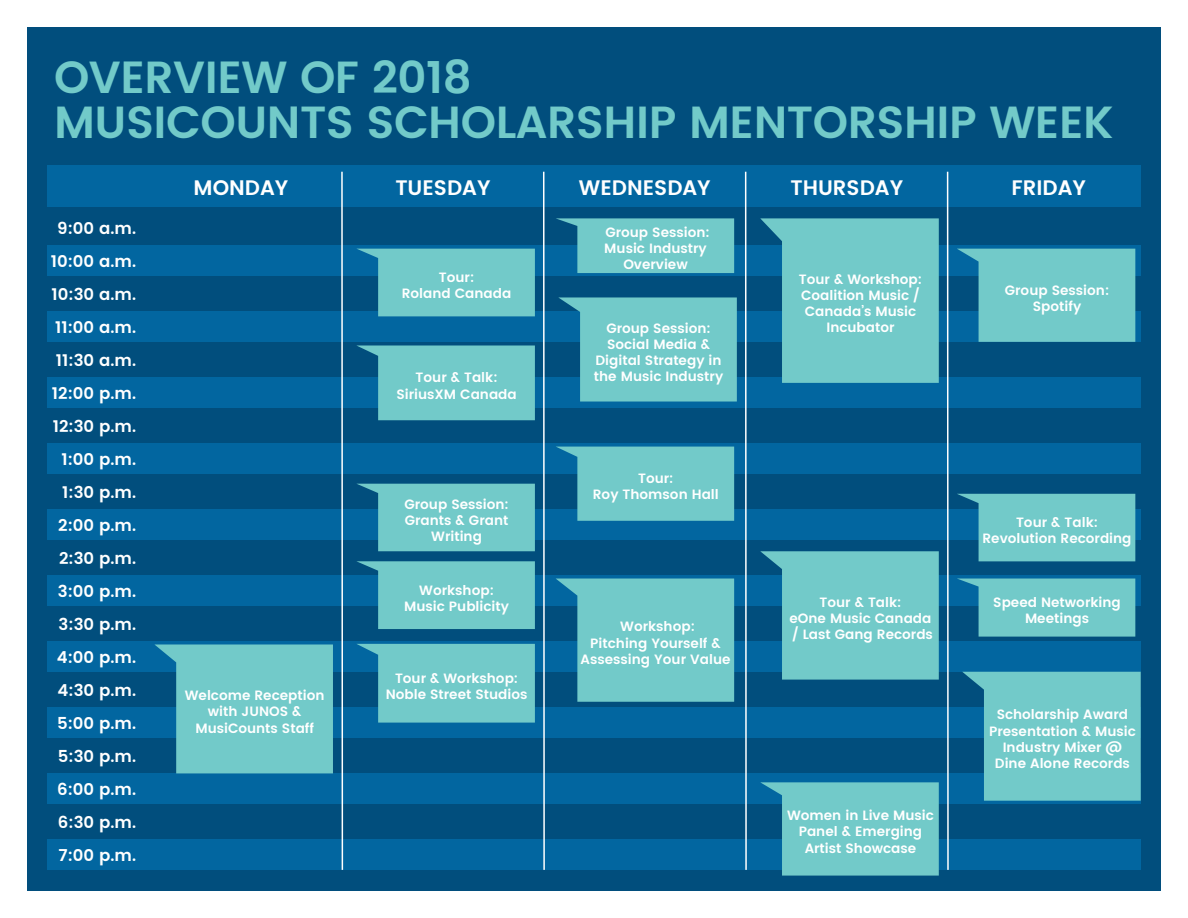
<style>
.page{position:relative;width:1188px;height:918px;background:#fff}
.page>*{position:absolute;margin:0;border:0;box-sizing:border-box;transform-origin:0 0}
.t1{font:600 45px "Poppins";letter-spacing:-.01em;color:#72cac9}
.t2{font:600 21px "Poppins";color:#fff}
.t3{font:600 16.5px "Poppins";color:#fff}
.t4{font:600 13.5px/16.2px "Poppins";color:#fff;text-align:center}
</style>
<div class="page">
<div style="left:27px;top:27px;width:1134px;height:864px;background:#014e7d"></div>
<div style="left:47px;top:246px;width:1094px;height:30px;background:#0266a0"></div>
<div style="left:47px;top:312px;width:1094px;height:30px;background:#0266a0"></div>
<div style="left:47px;top:378px;width:1094px;height:30px;background:#0266a0"></div>
<div style="left:47px;top:444px;width:1094px;height:30px;background:#0266a0"></div>
<div style="left:47px;top:510px;width:1094px;height:30px;background:#0266a0"></div>
<div style="left:47px;top:576px;width:1094px;height:30px;background:#0266a0"></div>
<div style="left:47px;top:641px;width:1094px;height:31px;background:#0266a0"></div>
<div style="left:47px;top:707px;width:1094px;height:31px;background:#0266a0"></div>
<div style="left:47px;top:773px;width:1094px;height:31px;background:#0266a0"></div>
<div style="left:47px;top:839px;width:1094px;height:31px;background:#0266a0"></div>
<div style="left:47px;top:166px;width:1094px;height:41px;background:#0266a0"></div>
<svg style="left:154px;top:644px;width:179px;height:129px;background:#64bcc1"></svg>
<svg style="left:356px;top:249px;width:179px;height:67px;background:#64bcc1"></svg>
<svg style="left:356px;top:346px;width:179px;height:74px;background:#64bcc1"></svg>
<svg style="left:356px;top:484px;width:179px;height:67px;background:#64bcc2"></svg>
<svg style="left:356px;top:561px;width:179px;height:68px;background:#64bcc1"></svg>
<svg style="left:357px;top:644px;width:178px;height:79px;background:#64bdc2"></svg>
<svg style="left:556px;top:218px;width:178px;height:55px;background:#64bcc1"></svg>
<svg style="left:558px;top:297px;width:179px;height:105px;background:#64bcc2"></svg>
<svg style="left:556px;top:447px;width:178px;height:74px;background:#65bdc2"></svg>
<svg style="left:556px;top:579px;width:178px;height:123px;background:#65bdc2"></svg>
<svg style="left:760px;top:218px;width:179px;height:165px;background:#64bcc1"></svg>
<svg style="left:760px;top:551px;width:179px;height:129px;background:#64bcc1"></svg>
<svg style="left:760px;top:782px;width:179px;height:94px;background:#64bcc1"></svg>
<svg style="left:957px;top:249px;width:178px;height:93px;background:#64bdc2"></svg>
<svg style="left:957px;top:494px;width:178px;height:67px;background:#65bdc2"></svg>
<svg style="left:958px;top:579px;width:177px;height:58px;background:#65bcc1"></svg>
<svg style="left:962px;top:672px;width:179px;height:129px;background:#64bcc2"></svg>
<hr style="left:341px;top:172px;width:2px;height:698px;background:#fff">
<hr style="left:543px;top:172px;width:2px;height:698px;background:#fff">
<hr style="left:745px;top:172px;width:2px;height:698px;background:#fff">
<hr style="left:947px;top:172px;width:2px;height:698px;background:#fff">
<p class="t1" style="left:54px;top:43px;width:419px">OVERVIEW OF 2018</p>
<p class="t1" style="left:54px;top:88px;width:1061px">MUSICOUNTS SCHOLARSHIP MENTORSHIP WEEK</p>
<p class="t3" style="left:57px;top:216px;width:80px">9:00 a.m.</p>
<p class="t3" style="left:51px;top:249px;width:87px">10:00 a.m.</p>
<p class="t3" style="left:52px;top:282px;width:86px">10:30 a.m.</p>
<p class="t3" style="left:55px;top:315px;width:82px">11:00 a.m.</p>
<p class="t3" style="left:56px;top:348px;width:82px">11:30 a.m.</p>
<p class="t3" style="left:52px;top:381px;width:86px">12:00 p.m.</p>
<p class="t3" style="left:53px;top:414px;width:85px">12:30 p.m.</p>
<p class="t3" style="left:61px;top:447px;width:76px">1:00 p.m.</p>
<p class="t3" style="left:62px;top:480px;width:75px">1:30 p.m.</p>
<p class="t3" style="left:58px;top:513px;width:79px">2:00 p.m.</p>
<p class="t3" style="left:59px;top:546px;width:79px">2:30 p.m.</p>
<p class="t3" style="left:58px;top:579px;width:80px">3:00 p.m.</p>
<p class="t3" style="left:59px;top:612px;width:79px">3:30 p.m.</p>
<p class="t3" style="left:57px;top:645px;width:81px">4:00 p.m.</p>
<p class="t3" style="left:58px;top:678px;width:80px">4:30 p.m.</p>
<p class="t3" style="left:57px;top:711px;width:80px">5:00 p.m.</p>
<p class="t3" style="left:58px;top:744px;width:80px">5:30 p.m.</p>
<p class="t3" style="left:57px;top:777px;width:80px">6:00 p.m.</p>
<p class="t3" style="left:58px;top:810px;width:80px">6:30 p.m.</p>
<p class="t3" style="left:58px;top:843px;width:79px">7:00 p.m.</p>
<p class="t2" style="left:194px;top:172px;width:96px">MONDAY</p>
<p class="t2" style="left:395px;top:172px;width:97px">TUESDAY</p>
<p class="t2" style="left:579px;top:172px;width:133px">WEDNESDAY</p>
<p class="t2" style="left:790px;top:172px;width:114px">THURSDAY</p>
<p class="t2" style="left:1011px;top:172px;width:76px">FRIDAY</p>
<p class="t4" style="left:185px;top:688px;width:141px">Welcome Reception with JUNOS &amp;<br>MusiCounts Staff</p>
<p class="t4" style="left:439px;top:270px;width:37px">Tour:</p>
<p class="t4" style="left:402px;top:286px;width:111px">Roland Canada</p>
<p class="t4" style="left:416px;top:370px;width:83px">Tour &amp; Talk:</p>
<p class="t4" style="left:396px;top:386px;width:122px">SiriusXM Canada</p>
<p class="t4" style="left:404px;top:496px;width:106px">Group Session:</p>
<p class="t4" style="left:405px;top:513px;width:105px">Grants &amp; Grant<br>Writing</p>
<p class="t4" style="left:419px;top:582px;width:76px">Workshop:</p>
<p class="t4" style="left:404px;top:598px;width:106px">Music Publicity</p>
<p class="t4" style="left:386px;top:670px;width:143px">Tour &amp; Workshop:<br>Noble Street Studios</p>
<p class="t4" style="left:605px;top:225px;width:106px">Group Session:</p>
<p class="t4" style="left:604px;top:241px;width:104px">Music Industry<br>Overview</p>
<p class="t4" style="left:606px;top:320px;width:106px">Group Session:</p>
<p class="t4" style="left:607px;top:337px;width:104px">Social Media &amp;</p>
<p class="t4" style="left:595px;top:353px;width:128px">Digital Strategy in</p>
<p class="t4" style="left:594px;top:369px;width:131px">the Music Industry</p>
<p class="t4" style="left:638px;top:471px;width:37px">Tour:</p>
<p class="t4" style="left:593px;top:487px;width:127px">Roy Thomson Hall</p>
<p class="t4" style="left:620px;top:619px;width:76px">Workshop:</p>
<p class="t4" style="left:581px;top:635px;width:151px">Pitching Yourself &amp;<br>Assessing Your Value</p>
<p class="t4" style="left:799px;top:272px;width:125px">Tour &amp; Workshop:<br>Coalition Music /<br>Canada’s Music<br>Incubator</p>
<p class="t4" style="left:1005px;top:282px;width:106px">Group Session:</p>
<p class="t4" style="left:1033px;top:299px;width:50px">Spotify</p>
<p class="t4" style="left:820px;top:594px;width:83px">Tour &amp; Talk:</p>
<p class="t4" style="left:790px;top:611px;width:143px">eOne Music Canada</p>
<p class="t4" style="left:792px;top:627px;width:142px">/ Last Gang Records</p>
<p class="t4" style="left:787px;top:808px;width:148px">Women in Live Music<br>Panel &amp; Emerging</p>
<p class="t4" style="left:805px;top:840px;width:113px">Artist Showcase</p>
<p class="t4" style="left:1016px;top:515px;width:83px">Tour &amp; Talk:</p>
<p class="t4" style="left:983px;top:531px;width:151px">Revolution Recording</p>
<p class="t4" style="left:993px;top:595px;width:129px">Speed Networking<br>Meetings</p>
<p class="t4" style="left:989px;top:707px;width:148px">Scholarship Award<br>Presentation &amp; Music<br>Industry Mixer @</p>
<p class="t4" style="left:995px;top:756px;width:137px">Dine Alone Records</p>
</div>
